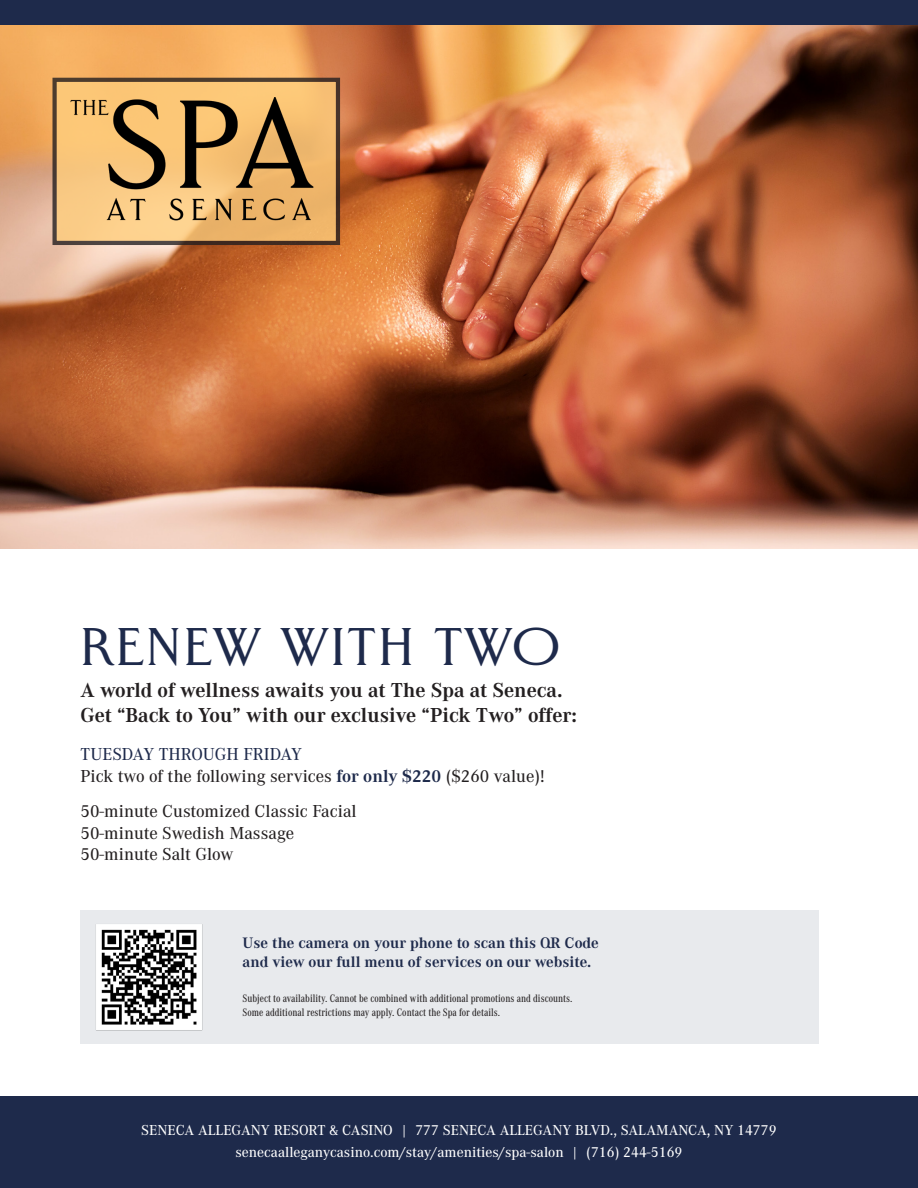
<style>
.page{position:relative;width:918px;height:1188px;background:#fff}
.page>*{position:absolute;margin:0;border:0;box-sizing:border-box;transform-origin:0 0}
.t1{font:49.5px "Worthington Arcade";color:#1e2a4b}
.t2{font:700 21px/25.2px "Corporate A Pro";color:#231f20}
.t3{font:500 18px/21.6px "Corporate A Pro";color:#231f20}
.t4{font:700 15.75px/18.9px "Corporate A Pro";color:#1e2a4b}
.t5{font:500 15px "Corporate A Pro";color:#fff}
.t6{font:500 11.25px/13.5px "Corporate A Con";color:#231f20}
.s1{color:#1e2a4b}
.s2{font-weight:700;color:#1e2a4b}
</style>
<div class="page">
<div style="left:0;top:0;width:918px;height:411px;background:#1e2a4b"></div>
<img style="left:0;top:26px;width:918px;height:523px">
<div style="left:81px;top:910px;width:738px;height:134px;background:#e8eaed"></div>
<div style="left:0;top:1096px;width:918px;height:92px;background:#1e2a4b"></div>
<svg style="left:57px;top:83px;width:278px;height:157px;fill:#fbc676"></svg>
<div style="left:52px;top:78px;width:288px;height:167px;border:4px solid #231f20"></div>
<img style="left:64px;top:98px;width:257px;height:128px">
<img style="left:95px;top:924px;width:108px;height:107px">
<p class="t1" style="left:79px;top:614px;width:484px">RENEW WITH TWO</p>
<p class="t2" style="left:81px;top:677px;width:498px">A world of wellness awaits you at The Spa at Seneca.<br>Get “Back to You” with our exclusive “Pick Two” offer:</p>
<p class="t3" style="left:81px;top:743px;width:466px"><span class="s1">TUESDAY THROUGH FRIDAY<br></span>Pick two of the following services <span class="s2">for only $220</span> ($260 value)!</p>
<p class="t3" style="left:81px;top:799px;width:277px">50-minute Customized Classic Facial<br>50-minute Swedish Massage<br>50-minute Salt Glow</p>
<p class="t4" style="left:243px;top:932px;width:358px">Use the camera on your phone to scan this QR Code and view our full menu of services on our website.</p>
<p class="t6" style="left:243px;top:992px;width:331px">Subject to availability. Cannot be combined with additional promotions and discounts.<br>Some additional restrictions may apply. Contact the Spa for details.</p>
<p class="t5" style="left:141px;top:1120px;width:637px">SENECA ALLEGANY RESORT &amp; CASINO | 777 SENECA ALLEGANY BLVD., SALAMANCA, NY 14779</p>
<p class="t5" style="left:236px;top:1142px;width:448px">senecaalleganycasino.com/stay/amenities/spa-salon | (716) 244-5169</p>
</div>
